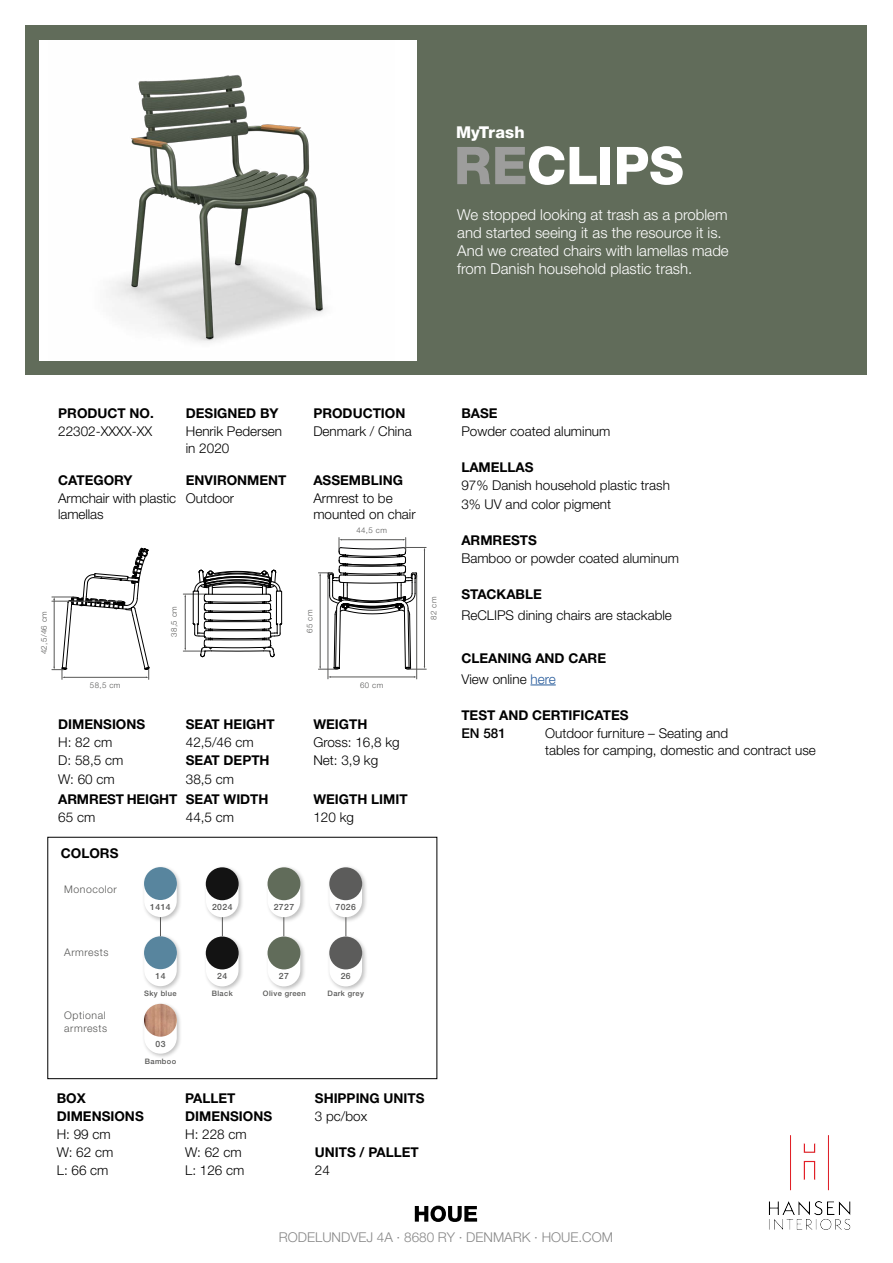
<style>
.page{position:relative;width:893px;height:1263px;background:#fff}
.page>*{position:absolute;margin:0;border:0;box-sizing:border-box;transform-origin:0 0}
.t1{font:800 52.05px "Helvetica Neue LT Pro";color:#fff}
.t2{font:800 16.35px "Helvetica Neue LT Pro";letter-spacing:.01em;color:#fff}
.t3{font:300 15px/18px "Helvetica Neue LT Pro";color:#fff}
.t4{font:300 13.5px/16.5px "Helvetica Neue LT Pro";color:#000}
.t5{font:700 13.5px/21px "Helvetica Neue LT Pro";color:#000}
.t6{font:300 13.5px "Helvetica Neue LT Pro";color:#878787}
.t7{font:500 13.5px "Helvetica Neue LT Pro";color:#000}
.t8{font:300 10.5px/12.6px "Helvetica Neue LT Pro";letter-spacing:.05em;color:#575756}
.t9{font:500 8.55px "Helvetica Neue LT Pro";letter-spacing:.05em;color:#575756}
.t10{font:300 7.8px "Helvetica Neue LT Pro";letter-spacing:.05em;color:#575756}
.t11{font:500 7.5px "Helvetica Neue LT Pro";letter-spacing:.05em;color:#575756}
.s1{color:#9d9d9c}
.s2{font-weight:300}
.s3{font-weight:300;color:#275b9b}
</style>
<div class="page">
<div style="left:26px;top:26px;width:841px;height:349px;background:#616c5a"></div>
<div style="left:39px;top:40px;width:377px;height:321px;background:#fff"></div>
<svg style="left:530px;top:685px;width:26px;height:1px"></svg>
<img style="left:109px;top:75px;width:217px;height:267px">
<div style="left:48px;top:837px;width:389px;height:242px;border:1px solid #000"></div>
<div style="left:327px;top:934px;width:41px;height:58px;background:#000;opacity:.25"></div>
<div style="left:329px;top:937px;width:33px;height:49px;background:#fff;border-radius:16px"></div>
<div style="left:329px;top:936px;width:33px;height:33px;background:#5c5c5b;border-radius:50%"></div>
<div style="left:265px;top:934px;width:41px;height:58px;background:#000;opacity:.25"></div>
<div style="left:268px;top:937px;width:32px;height:49px;background:#fff;border-radius:16px"></div>
<div style="left:268px;top:936px;width:32px;height:33px;background:#616c5a;border-radius:50%"></div>
<div style="left:203px;top:934px;width:41px;height:58px;background:#000;opacity:.25"></div>
<div style="left:206px;top:937px;width:33px;height:49px;background:#fff;border-radius:16px"></div>
<div style="left:206px;top:936px;width:33px;height:33px;background:#131313;border-radius:50%"></div>
<div style="left:142px;top:934px;width:41px;height:58px;background:#000;opacity:.25"></div>
<div style="left:144px;top:936px;width:33px;height:50px;background:#fff;border-radius:16px"></div>
<div style="left:144px;top:936px;width:33px;height:33px;background:#58859e;border-radius:50%"></div>
<div style="left:327px;top:865px;width:41px;height:58px;background:#000;opacity:.25"></div>
<div style="left:329px;top:867px;width:33px;height:50px;background:#fff;border-radius:16px"></div>
<div style="left:329px;top:867px;width:33px;height:33px;background:#5c5c5b;border-radius:50%"></div>
<div style="left:265px;top:865px;width:41px;height:58px;background:#000;opacity:.25"></div>
<div style="left:268px;top:867px;width:32px;height:50px;background:#fff;border-radius:16px"></div>
<div style="left:268px;top:867px;width:32px;height:33px;background:#616c5a;border-radius:50%"></div>
<div style="left:203px;top:865px;width:41px;height:58px;background:#000;opacity:.25"></div>
<div style="left:206px;top:867px;width:33px;height:50px;background:#fff;border-radius:16px"></div>
<div style="left:206px;top:867px;width:33px;height:33px;background:#131313;border-radius:50%"></div>
<div style="left:142px;top:865px;width:41px;height:58px;background:#000;opacity:.25"></div>
<div style="left:144px;top:867px;width:33px;height:50px;background:#fff;border-radius:16px"></div>
<div style="left:144px;top:867px;width:33px;height:33px;background:#58859e;border-radius:50%"></div>
<svg style="left:160px;top:917px;width:1px;height:19px"></svg>
<svg style="left:222px;top:917px;width:1px;height:19px"></svg>
<svg style="left:284px;top:917px;width:1px;height:19px"></svg>
<svg style="left:346px;top:917px;width:1px;height:19px"></svg>
<div style="left:142px;top:1002px;width:41px;height:57px;background:#000;opacity:.25"></div>
<div style="left:144px;top:1004px;width:33px;height:50px;background:#fff;border-radius:16px"></div>
<img style="left:144px;top:1004px;width:33px;height:33px;border-radius:16px">
<svg style="left:52px;top:548px;width:98px;height:131px"></svg>
<svg style="left:183px;top:570px;width:99px;height:87px"></svg>
<hr style="left:330px;top:677px;width:84px;height:1px;background:#575756">
<hr style="left:328px;top:575px;width:1px;height:104px;background:#575756">
<hr style="left:416px;top:575px;width:1px;height:104px;background:#575756">
<svg style="left:318px;top:537px;width:108px;height:133px"></svg>
<svg style="left:415px;top:1205px;width:62px;height:17px"></svg>
<img style="left:768px;top:1135px;width:83px;height:95px">
<p class="t2" style="left:456px;top:123px;width:70px">MyTrash</p>
<h1 class="t1" style="left:454px;top:135px;width:231px"><span class="s1">RE</span>CLIPS</h1>
<p class="t3" style="left:457px;top:205px;width:273px">We stopped looking at trash as a problem and started seeing it as the resource it is.<br>And we created chairs with lamellas made from Danish household plastic trash.</p>
<p class="t5" style="left:58px;top:402px;width:97px">PRODUCT NO.</p>
<p class="t5" style="left:186px;top:402px;width:94px">DESIGNED BY</p>
<p class="t5" style="left:313px;top:402px;width:94px">PRODUCTION</p>
<p class="t4" style="left:58px;top:423px;width:96px">22302-XXXX-XX</p>
<p class="t4" style="left:186px;top:423px;width:98px">Henrik Pedersen in 2020</p>
<p class="t4" style="left:313px;top:423px;width:100px">Denmark / China</p>
<p class="t5" style="left:58px;top:469px;width:76px">CATEGORY</p>
<p class="t5" style="left:186px;top:469px;width:102px">ENVIRONMENT</p>
<p class="t5" style="left:313px;top:469px;width:91px">ASSEMBLING</p>
<p class="t4" style="left:58px;top:489px;width:119px">Armchair with plastic lamellas</p>
<p class="t4" style="left:186px;top:489px;width:50px">Outdoor</p>
<p class="t4" style="left:313px;top:489px;width:104px">Armrest to be mounted on chair</p>
<p class="t10" style="left:356px;top:526px;width:32px">44,5 cm</p>
<p class="t10" style="left:39px;top:654px;width:45px;rotate:-90deg">42,5/46 cm</p>
<p class="t10" style="left:169px;top:637px;width:32px;rotate:-90deg">38,5 cm</p>
<p class="t10" style="left:305px;top:633px;width:25px;rotate:-90deg">65 cm</p>
<p class="t10" style="left:90px;top:681px;width:32px">58,5 cm</p>
<p class="t10" style="left:360px;top:681px;width:25px">60 cm</p>
<p class="t5" style="left:58px;top:713px;width:88px">DIMENSIONS</p>
<p class="t5" style="left:186px;top:713px;width:90px">SEAT HEIGHT</p>
<p class="t5" style="left:313px;top:713px;width:55px">WEIGTH</p>
<p class="t4" style="left:58px;top:733px;width:56px">H: 82 cm</p>
<p class="t4" style="left:186px;top:733px;width:69px">42,5/46 cm</p>
<p class="t4" style="left:313px;top:733px;width:88px">Gross: 16,8 kg</p>
<p class="t4" style="left:58px;top:751px;width:67px">D: 58,5 cm</p>
<p class="t5" style="left:186px;top:749px;width:85px">SEAT DEPTH</p>
<p class="t4" style="left:313px;top:751px;width:66px">Net: 3,9 kg</p>
<p class="t4" style="left:58px;top:770px;width:58px">W: 60 cm</p>
<p class="t4" style="left:186px;top:770px;width:50px">38,5 cm</p>
<p class="t5" style="left:58px;top:788px;width:212px">ARMREST HEIGHT SEAT WIDTH</p>
<p class="t5" style="left:313px;top:788px;width:96px">WEIGTH LIMIT</p>
<p class="t4" style="left:58px;top:809px;width:39px">65 cm</p>
<p class="t4" style="left:186px;top:809px;width:50px">44,5 cm</p>
<p class="t4" style="left:313px;top:809px;width:42px">120 kg</p>
<p class="t5" style="left:61px;top:843px;width:59px">COLORS</p>
<p class="t8" style="left:64px;top:882px;width:54px">Monocolor</p>
<p class="t8" style="left:64px;top:946px;width:46px">Armrests</p>
<p class="t8" style="left:64px;top:1009px;width:44px">Optional armrests</p>
<p class="t9" style="left:150px;top:902px;width:22px">1414</p>
<p class="t9" style="left:212px;top:902px;width:22px">2024</p>
<p class="t9" style="left:274px;top:902px;width:22px">2727</p>
<p class="t9" style="left:335px;top:902px;width:22px">7026</p>
<p class="t9" style="left:155px;top:971px;width:12px">14</p>
<p class="t11" style="left:144px;top:989px;width:34px">Sky blue</p>
<p class="t9" style="left:155px;top:1038px;width:12px">03</p>
<p class="t11" style="left:145px;top:1056px;width:33px">Bamboo</p>
<p class="t9" style="left:217px;top:971px;width:12px">24</p>
<p class="t11" style="left:212px;top:989px;width:22px">Black</p>
<p class="t9" style="left:279px;top:971px;width:12px">27</p>
<p class="t11" style="left:263px;top:989px;width:44px">Olive green</p>
<p class="t9" style="left:341px;top:971px;width:12px">26</p>
<p class="t11" style="left:328px;top:989px;width:38px">Dark grey</p>
<p class="t10" style="left:429px;top:620px;width:25px;rotate:-90deg">82 cm</p>
<p class="t5" style="left:57px;top:1087px;width:31px">BOX</p>
<p class="t5" style="left:185px;top:1087px;width:52px">PALLET</p>
<p class="t5" style="left:315px;top:1087px;width:111px">SHIPPING UNITS</p>
<p class="t5" style="left:57px;top:1105px;width:88px">DIMENSIONS</p>
<p class="t5" style="left:185px;top:1105px;width:88px">DIMENSIONS</p>
<p class="t4" style="left:315px;top:1107px;width:54px">3 pc/box</p>
<p class="t4" style="left:57px;top:1125px;width:56px">H: 99 cm</p>
<p class="t4" style="left:185px;top:1125px;width:63px">H: 228 cm</p>
<p class="t4" style="left:57px;top:1143px;width:58px">W: 62 cm</p>
<p class="t4" style="left:185px;top:1143px;width:58px">W: 62 cm</p>
<p class="t5" style="left:315px;top:1141px;width:105px">UNITS / PALLET</p>
<p class="t4" style="left:57px;top:1162px;width:53px">L: 66 cm</p>
<p class="t4" style="left:185px;top:1162px;width:61px">L: 126 cm</p>
<p class="t4" style="left:315px;top:1162px;width:17px">24</p>
<p class="t5" style="left:461px;top:402px;width:38px">BASE</p>
<p class="t4" style="left:461px;top:423px;width:151px">Powder coated aluminum</p>
<p class="t5" style="left:461px;top:457px;width:74px">LAMELLAS</p>
<p class="t4" style="left:461px;top:476px;width:210px;line-height:18.1px">97% Danish household plastic trash<br>3% UV and color pigment</p>
<p class="t5" style="left:461px;top:529px;width:77px">ARMRESTS</p>
<p class="t4" style="left:461px;top:550px;width:219px">Bamboo or powder coated aluminum</p>
<p class="t5" style="left:461px;top:584px;width:82px">STACKABLE</p>
<p class="t4" style="left:461px;top:607px;width:212px">ReCLIPS dining chairs are stackable</p>
<p class="t5" style="left:461px;top:647px;width:146px">CLEANING AND CARE<br><span class="s2">View online</span> <span class="s3">here</span></p>
<p class="t5" style="left:461px;top:705px;width:169px">TEST AND CERTIFICATES</p>
<p class="t7" style="left:461px;top:725px;width:46px">EN 581</p>
<p class="t4" style="left:545px;top:725px;width:272px">Outdoor furniture – Seating and<br>tables for camping, domestic and contract use</p>
<p class="t6" style="left:279px;top:1229px;width:336px">RODELUNDVEJ 4A · 8680 RY · DENMARK · HOUE.COM</p>
</div>
